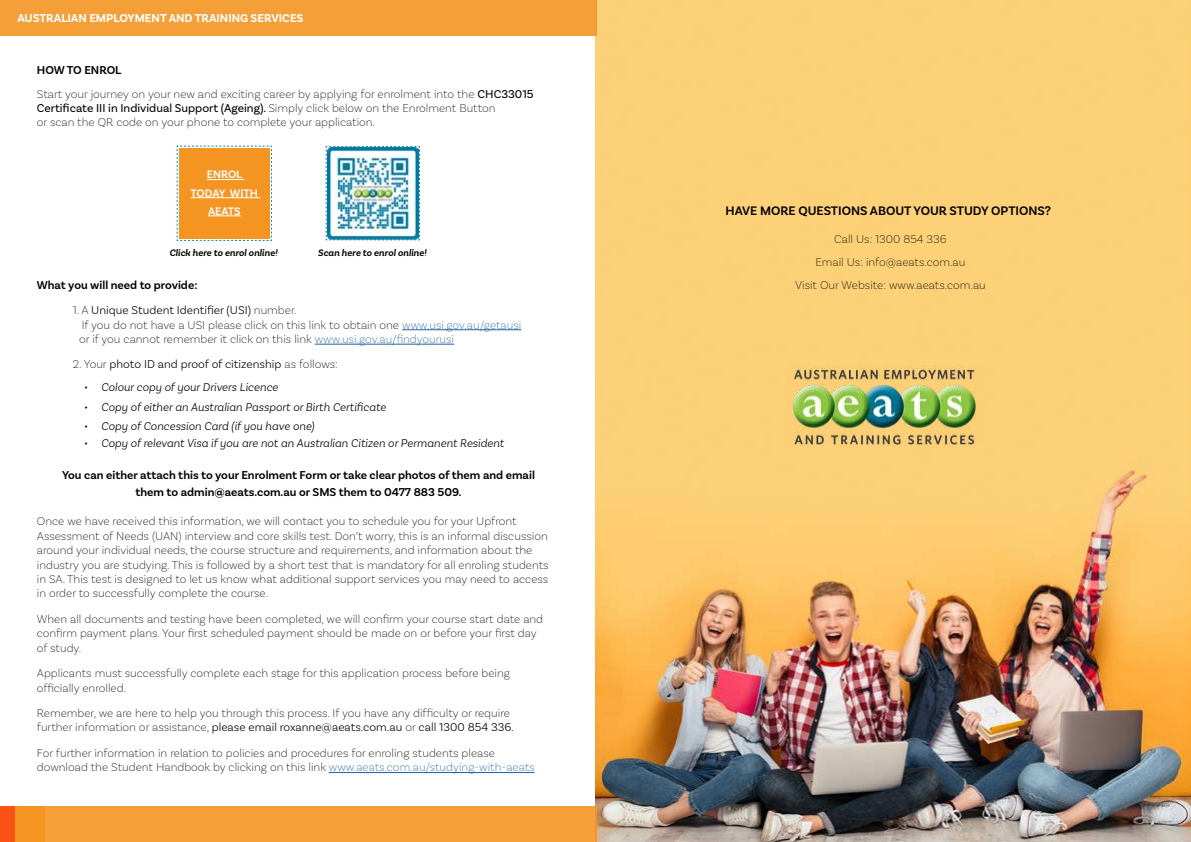
<style>
.page{position:relative;width:1191px;height:842px;background:#fff}
.page>*{position:absolute;margin:0;border:0;box-sizing:border-box;transform-origin:0 0}
.t1{font:600 13px "Basic Sans";color:#000}
.t2{font:200 12px/14.4px "Basic Sans";color:#000}
.t3{font:italic 300 12px "Basic Sans";color:#000}
.t4{font:600 12px/17px "Basic Sans";color:#000;text-align:center}
.t5{font:300 12px "Basic Sans";color:#000}
.t6{font:700 12px "Basic Sans";color:#fff}
.t7{font:600 11.5px/18.1px "Basic Sans";color:#fff;text-align:center}
.t8{font:italic 600 10px "Basic Sans";color:#000}
.s1{font-weight:400}
.s2{font-weight:300}
.s3{color:#215e9e}
.s4{font-weight:200}
</style>
<div class="page">
<svg style="left:176px;top:145px;width:96px;height:96px;background:#f1a03c"></svg>
<img style="left:325px;top:146px;width:95px;height:94px">
<img style="left:595px;top:0;width:596px;height:842px">
<img style="left:785px;top:366px;width:198px;height:79px">
<div style="left:45px;top:806px;width:551px;height:36px;background:#f59f38"></div>
<div style="left:14px;top:806px;width:31px;height:36px;background:#f49522"></div>
<div style="left:0;top:806px;width:14px;height:36px;background:#fa5117"></div>
<div style="left:0;top:0;width:596px;height:36px;background:#f59f38"></div>
<hr style="left:402px;top:329px;width:119px;height:1px;background:#215e9e">
<hr style="left:315px;top:344px;width:139px;height:1px;background:#215e9e">
<hr style="left:329px;top:772px;width:205px;height:1px;background:#215e9e">
<p class="t6" style="left:17px;top:11px;width:288px">AUSTRALIAN EMPLOYMENT AND TRAINING SERVICES</p>
<p class="t4" style="left:37px;top:62px;width:86px">HOW TO ENROL</p>
<p class="t2" style="left:37px;top:86px;width:498px">Start your journey on your new and exciting career by applying for enrolment into the <span class="s1">CHC33015<br>Certificate III in Individual Support (Ageing).</span> Simply click below on the Enrolment Button<br>or scan the QR code on your phone to complete your application.</p>
<p class="t7" style="left:190px;top:166px;width:69px">ENROL<br>TODAY WITH<br>AEATS</p>
<p class="t8" style="left:169px;top:246px;width:110px">Click here to enrol online!</p>
<p class="t8" style="left:318px;top:246px;width:110px">Scan here to enrol online!</p>
<p class="t4" style="left:37px;top:276px;width:162px">What you will need to provide:</p>
<p class="t2" style="left:79px;top:303px;width:443px;text-indent:-6px">1. A <span class="s2">Unique Student Identifier (USI)</span> number.<br>If you do not have a USI please click on this link to obtain one <span class="s3">www.usi.gov.au/getausi </span>or if you cannot remember it click on this link <span class="s3">www.usi.gov.au/findyourusi</span></p>
<p class="t5" style="left:73px;top:357px;width:266px"><span class="s4">2. Your</span> photo ID and proof of citizenship <span class="s4">as follows:</span></p>
<p class="t3" style="left:84px;top:380px;width:196px">• Colour copy of your Drivers Licence</p>
<p class="t3" style="left:84px;top:400px;width:304px">• Copy of either an Australian Passport or Birth Certificate</p>
<p class="t3" style="left:84px;top:419px;width:232px">• Copy of Concession Card (if you have one)</p>
<p class="t3" style="left:84px;top:436px;width:422px">• Copy of relevant Visa if you are not an Australian Citizen or Permanent Resident</p>
<p class="t4" style="left:62px;top:466px;width:474px">You can either attach this to your Enrolment Form or take clear photos of them and email them to admin@aeats.com.au or SMS them to 0477 883 509.</p>
<p class="t2" style="left:37px;top:514px;width:513px">Once we have received this information, we will contact you to schedule you for your Upfront Assessment of Needs (UAN) interview and core skills test. Don’t worry, this is an informal discussion around your individual needs, the course structure and requirements, and information about the industry you are studying. This is followed by a short test that is mandatory for all enroling students in SA. This test is designed to let us know what additional support services you may need to access in order to successfully complete the course.</p>
<p class="t2" style="left:37px;top:611px;width:508px">When all documents and testing have been completed, we will confirm your course start date and confirm payment plans. Your first scheduled payment should be made on or before your first day of study.</p>
<p class="t2" style="left:37px;top:666px;width:475px">Applicants must successfully complete each stage for this application process before being officially enrolled.</p>
<p class="t2" style="left:37px;top:706px;width:478px">Remember, we are here to help you through this process. If you have any difficulty or require further information or assistance, <span class="s2">please email roxanne@aeats.com.au</span> or <span class="s2">call 1300 854 336.</span></p>
<p class="t2" style="left:37px;top:745px;width:499px">For further information in relation to policies and procedures for enroling students please download the Student Handbook by clicking on this link <span class="s3">www.aeats.com.au/studying-with-aeats</span></p>
<p class="t1" style="left:725px;top:203px;width:327px">HAVE MORE QUESTIONS ABOUT YOUR STUDY OPTIONS?</p>
<p class="t2" style="left:795px;top:227px;width:192px;line-height:22.9px;text-align:center">Call Us: 1300 854 336<br>Email Us: info@aeats.com.au<br>Visit Our Website: www.aeats.com.au</p>
</div>
